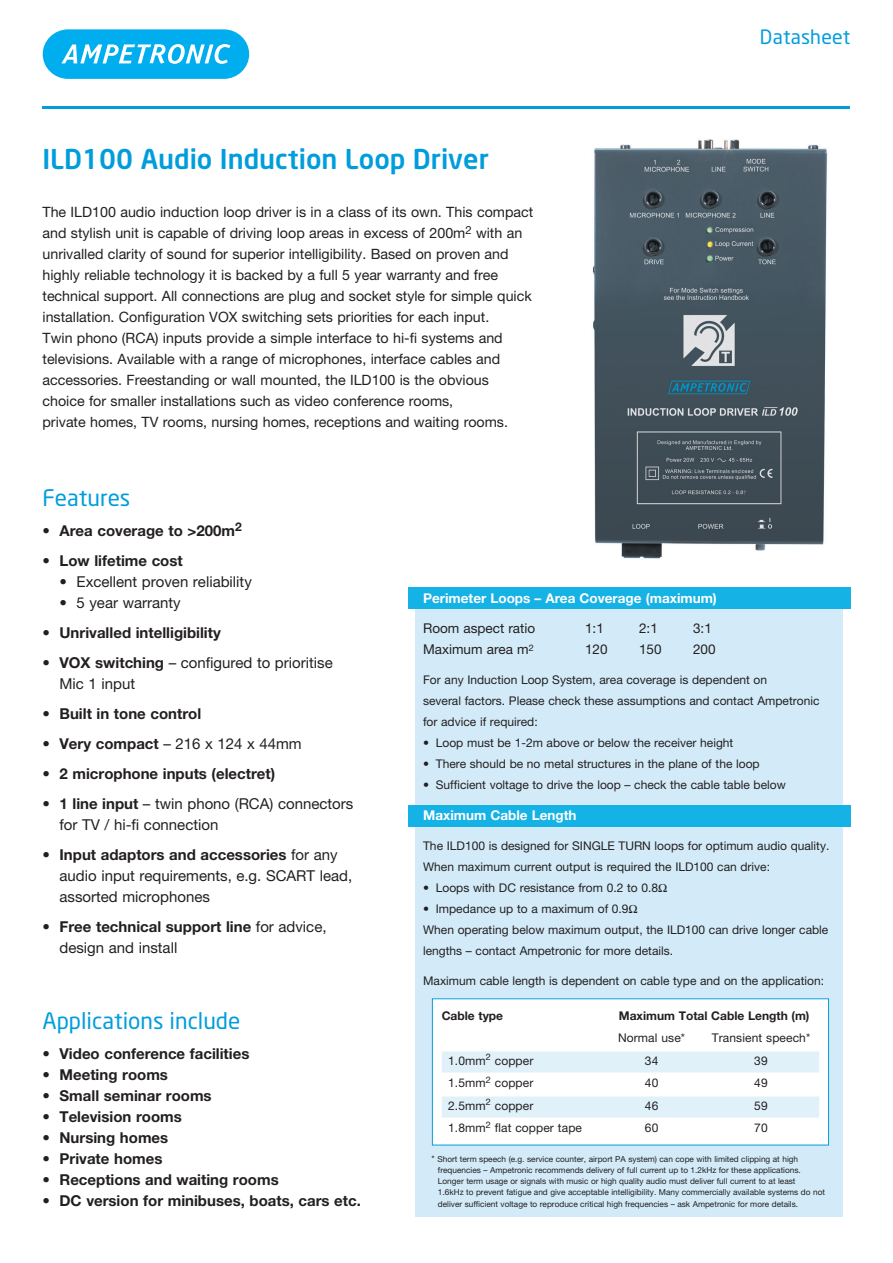
<style>
.page{position:relative;width:893px;height:1263px;background:#fff}
.page>*{position:absolute;margin:0;border:0;box-sizing:border-box;transform-origin:0 0}
._01_datasheet_title{font:500 27px "Neo Sans";color:#009ddc}
._02_feature_applicat{font:22.5px "Neo Sans";color:#009ddc}
._01_datasheet_title-2{font:19.5px "Neo Sans";letter-spacing:.01em;color:#009ddc}
._02-feat_applic-bull{font:15px/21px "Helvetica Neue";color:#231f20}
._02_appl__include_bu{font:700 15px "Helvetica Neue";color:#231f20}
._02-feat_applic-bull-2{font:700 15px "Helvetica Neue";color:#231f20}
._01_intro_paragrapgh{font:14.25px/21px "Helvetica Neue";color:#231f20}
.t1{font:700 13.5px "Helvetica Neue";color:#fff}
._02_appl__include_bu-2{font:13.5px "Helvetica Neue";color:#231f20}
._03_front_table_8_14{font:12px/21px "Helvetica Neue";color:#231f20}
.t2{font:700 12px "Helvetica Neue";color:#231f20}
.t3{font:8.25px/11.2px "Helvetica Neue";color:#231f20}
.s1{font-weight:400}
.s2{font-weight:700}
.s3{font-size:9px}
</style>
<div class="page">
<hr style="left:43px;top:106px;width:807px;height:2px;background:#009ddc">
<img style="left:592px;top:139px;width:236px;height:420px">
<div style="left:415px;top:606px;width:428px;height:610px;background:#d3ebf8"></div>
<div style="left:408px;top:587px;width:442px;height:22px;background:#15b2e5"></div>
<div style="left:408px;top:805px;width:442px;height:22px;background:#15b2e5"></div>
<div style="left:432px;top:999px;width:396px;height:146px;background:#fff"></div>
<div style="left:442px;top:1051px;width:377px;height:21px;background:#e0f1fa"></div>
<div style="left:442px;top:1096px;width:377px;height:21px;background:#e0f1fa"></div>
<svg style="left:43px;top:29px;width:206px;height:50px;background:#30bdf1"></svg>
<p class="_01_datasheet_title" style="left:43px;top:148px;width:448px">ILD100 Audio Induction Loop Driver</p>
<p class="_01_intro_paragrapgh" style="left:43px;top:202px;width:492px">The ILD100 audio induction loop driver is in a class of its own. This compact and stylish unit is capable of driving loop areas in excess of 200m<sup>2</sup> with an unrivalled clarity of sound for superior intelligibility. Based on proven and highly reliable technology it is backed by a full 5 year warranty and free technical support. All connections are plug and socket style for simple quick installation. Configuration VOX switching sets priorities for each input.<br>Twin phono (RCA) inputs provide a simple interface to hi-fi systems and televisions. Available with a range of microphones, interface cables and accessories. Freestanding or wall mounted, the ILD100 is the obvious choice for smaller installations such as video conference rooms,<br>private homes, TV rooms, nursing homes, receptions and waiting rooms.</p>
<p class="_01_datasheet_title-2" style="left:760px;top:28px;width:92px">Datasheet</p>
<p class="_02_feature_applicat" style="left:43px;top:487px;width:89px">Features</p>
<p class="_02-feat_applic-bull-2" style="left:43px;top:521px;width:201px"><span class="s1">•</span> Area coverage to &gt;200m<sup>2</sup></p>
<p class="_02-feat_applic-bull-2" style="left:43px;top:551px;width:142px"><span class="s1">•</span> Low lifetime cost</p>
<p class="_02-feat_applic-bull" style="left:60px;top:571px;width:194px">• Excellent proven reliability</p>
<p class="_02-feat_applic-bull" style="left:60px;top:592px;width:123px">• 5 year warranty</p>
<p class="_02-feat_applic-bull-2" style="left:43px;top:623px;width:180px">• Unrivalled intelligibility</p>
<p class="_02-feat_applic-bull" style="left:60px;top:652px;width:275px;text-indent:-17px">• <span class="s2">VOX switching</span> – configured to prioritise<br>Mic 1 input</p>
<p class="_02-feat_applic-bull-2" style="left:43px;top:704px;width:160px"><span class="s1">•</span> Built in tone control</p>
<p class="_02-feat_applic-bull" style="left:43px;top:733px;width:261px"><span class="s2">• Very compact</span> – 216 x 124 x 44mm</p>
<p class="_02-feat_applic-bull-2" style="left:43px;top:764px;width:234px"><span class="s1">•</span> 2 microphone inputs (electret)</p>
<p class="_02-feat_applic-bull" style="left:60px;top:793px;width:295px;text-indent:-17px">• <span class="s2">1 line input</span> – twin phono (RCA) connectors for TV / hi-fi connection</p>
<p class="_02-feat_applic-bull" style="left:60px;top:844px;width:294px;text-indent:-17px">• <span class="s2">Input adaptors and accessories</span> for any audio input requirements, e.g. SCART lead, assorted microphones</p>
<p class="_02-feat_applic-bull" style="left:60px;top:916px;width:269px;text-indent:-17px">• <span class="s2">Free technical support line</span> for advice, design and install</p>
<p class="_02_feature_applicat" style="left:43px;top:1010px;width:199px">Applications include</p>
<p class="_02_appl__include_bu" style="left:43px;top:1044px;width:208px">• Video conference facilities</p>
<p class="_02_appl__include_bu" style="left:43px;top:1065px;width:127px">• Meeting rooms</p>
<p class="_02_appl__include_bu" style="left:43px;top:1086px;width:171px">• Small seminar rooms</p>
<p class="_02_appl__include_bu" style="left:43px;top:1107px;width:141px">• Television rooms</p>
<p class="_02_appl__include_bu" style="left:43px;top:1128px;width:127px">• Nursing homes</p>
<p class="_02_appl__include_bu" style="left:43px;top:1149px;width:121px">• Private homes</p>
<p class="_02_appl__include_bu" style="left:43px;top:1170px;width:238px">• Receptions and waiting rooms</p>
<p class="_02_appl__include_bu" style="left:43px;top:1191px;width:320px">• DC version for minibuses, boats, cars etc.</p>
<p class="t1" style="left:423px;top:590px;width:295px">Perimeter Loops – Area Coverage (maximum)</p>
<p class="_02_appl__include_bu-2" style="left:423px;top:620px;width:114px">Room aspect ratio</p>
<p class="_02_appl__include_bu-2" style="left:585px;top:620px;width:20px">1:1</p>
<p class="_02_appl__include_bu-2" style="left:639px;top:620px;width:20px">2:1</p>
<p class="_02_appl__include_bu-2" style="left:693px;top:620px;width:20px">3:1</p>
<p class="_02_appl__include_bu-2" style="left:423px;top:641px;width:112px">Maximum area m<sup>2</sup></p>
<p class="_02_appl__include_bu-2" style="left:585px;top:641px;width:24px">120</p>
<p class="_02_appl__include_bu-2" style="left:639px;top:641px;width:24px">150</p>
<p class="_02_appl__include_bu-2" style="left:693px;top:641px;width:24px">200</p>
<p class="_03_front_table_8_14" style="left:423px;top:669px;width:398px">For any Induction Loop System, area coverage is dependent on<br>several factors. Please check these assumptions and contact Ampetronic for advice if required:</p>
<p class="_03_front_table_8_14" style="left:423px;top:732px;width:312px">• Loop must be 1-2m above or below the receiver height</p>
<p class="_03_front_table_8_14" style="left:423px;top:753px;width:338px">• There should be no metal structures in the plane of the loop</p>
<p class="_03_front_table_8_14" style="left:423px;top:774px;width:364px">• Sufficient voltage to drive the loop – check the cable table below</p>
<p class="t1" style="left:423px;top:807px;width:155px">Maximum Cable Length</p>
<p class="_03_front_table_8_14" style="left:423px;top:835px;width:408px">The ILD100 is designed for SINGLE TURN loops for optimum audio quality.</p>
<p class="_03_front_table_8_14" style="left:423px;top:856px;width:348px">When maximum current output is required the ILD100 can drive:</p>
<p class="_03_front_table_8_14" style="left:423px;top:877px;width:246px">• Loops with DC resistance from 0.2 to 0.8Ω</p>
<p class="_03_front_table_8_14" style="left:423px;top:898px;width:407px">• Impedance up to a maximum of 0.9Ω<br>When operating below maximum output, the ILD100 can drive longer cable lengths – contact Ampetronic for more details.</p>
<p class="_03_front_table_8_14" style="left:423px;top:970px;width:402px">Maximum cable length is dependent on cable type and on the application:</p>
<p class="t2" style="left:442px;top:1008px;width:63px">Cable type</p>
<p class="t2" style="left:619px;top:1008px;width:192px">Maximum Total Cable Length (m)</p>
<p class="_03_front_table_8_14" style="left:618px;top:1027px;width:69px">Normal use*</p>
<p class="_03_front_table_8_14" style="left:712px;top:1027px;width:100px">Transient speech*</p>
<p class="_03_front_table_8_14" style="left:448px;top:1050px;width:87px">1.0mm<sup>2</sup> copper</p>
<p class="_03_front_table_8_14" style="left:645px;top:1050px;width:15px">34</p>
<p class="_03_front_table_8_14" style="left:754px;top:1050px;width:15px">39</p>
<p class="_03_front_table_8_14" style="left:448px;top:1072px;width:87px">1.5mm<sup>2</sup> copper</p>
<p class="_03_front_table_8_14" style="left:645px;top:1072px;width:15px">40</p>
<p class="_03_front_table_8_14" style="left:754px;top:1072px;width:15px">49</p>
<p class="_03_front_table_8_14" style="left:448px;top:1095px;width:87px">2.5mm<sup>2</sup> copper</p>
<p class="_03_front_table_8_14" style="left:645px;top:1095px;width:15px">46</p>
<p class="_03_front_table_8_14" style="left:754px;top:1095px;width:15px">59</p>
<p class="_03_front_table_8_14" style="left:448px;top:1117px;width:135px">1.8mm<sup>2</sup> flat copper tape</p>
<p class="_03_front_table_8_14" style="left:645px;top:1117px;width:15px">60</p>
<p class="_03_front_table_8_14" style="left:754px;top:1117px;width:15px">70</p>
<p class="t3" style="left:438px;top:1153px;width:388px;text-indent:-6px"><span class="s3">*</span> Short term speech (e.g. service counter, airport PA system) can cope with limited clipping at high frequencies – Ampetronic recommends delivery of full current up to 1.2kHz for these applications.<br>Longer term usage or signals with music or high quality audio must deliver full current to at least<br>1.6kHz to prevent fatigue and give acceptable intelligibility. Many commercially available systems do not deliver sufficient voltage to reproduce critical high frequencies – ask Ampetronic for more details.</p>
</div>
